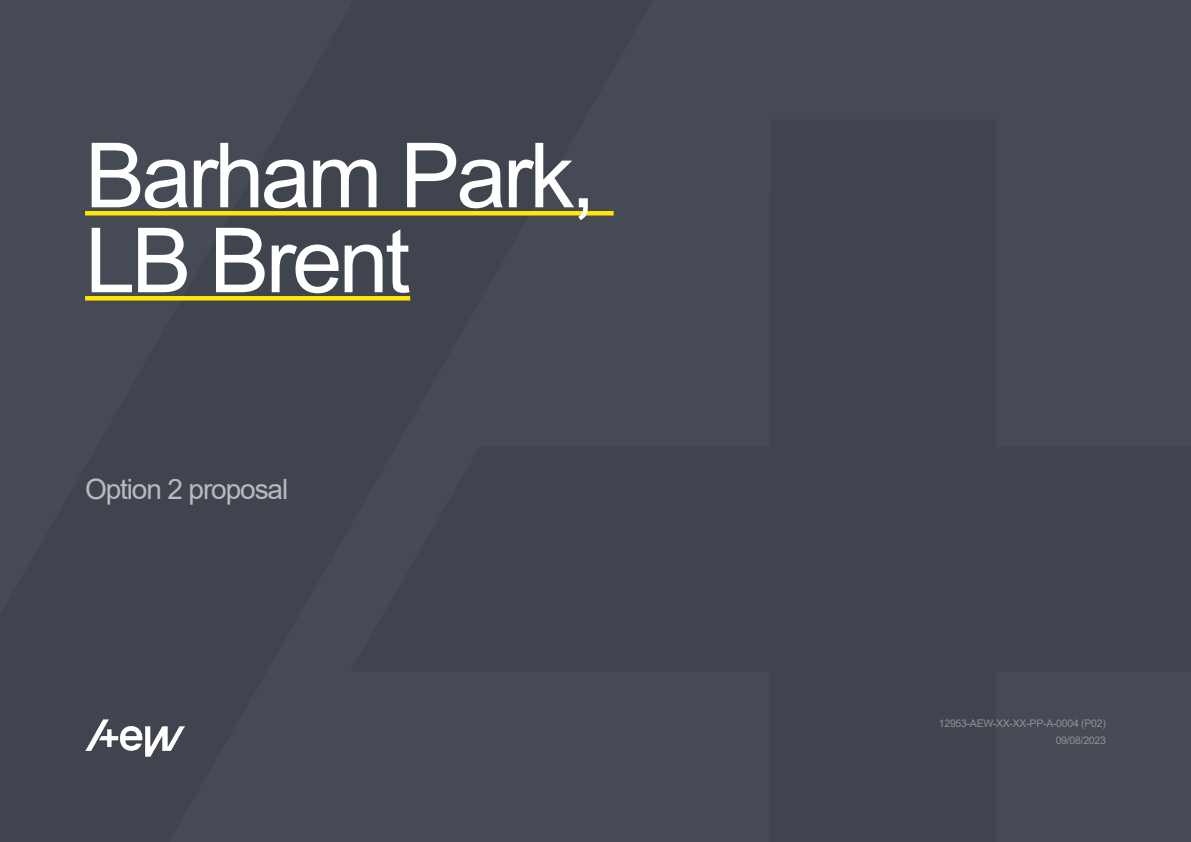
<style>
.page{position:relative;width:1191px;height:842px;background:#40444e}
.page>*{position:absolute;margin:0;border:0;box-sizing:border-box;transform-origin:0 0}
.Document_Header_-_White{font:90px/85px "Arial";letter-spacing:-.04em;color:#fff}
.Document_Intro{font:28px "Arial";letter-spacing:-.04em;color:#b7babe}
.Small_Body_Copy{font:10.5px "Arial";letter-spacing:-.025em;color:#8f9297}
</style>
<div class="page">
<img style="left:85px;top:719px;width:99px;height:37px">
<div style="left:85px;top:211px;width:528px;height:5px;background:#ffe901"></div>
<div style="left:85px;top:296px;width:325px;height:5px;background:#ffe901"></div>
<p class="Document_Header_-_White" style="left:85px;top:133px;width:512px">Barham Park,<br>LB Brent</p>
<p class="Document_Intro" style="left:85px;top:469px;width:205px">Option 2 proposal</p>
<p class="Small_Body_Copy" style="left:939px;top:716px;width:168px">12953-AEW-XX-XX-PP-A-0004 (P02)</p>
<p class="Small_Body_Copy" style="left:1055px;top:733px;width:52px">09/08/2023</p>
</div>
